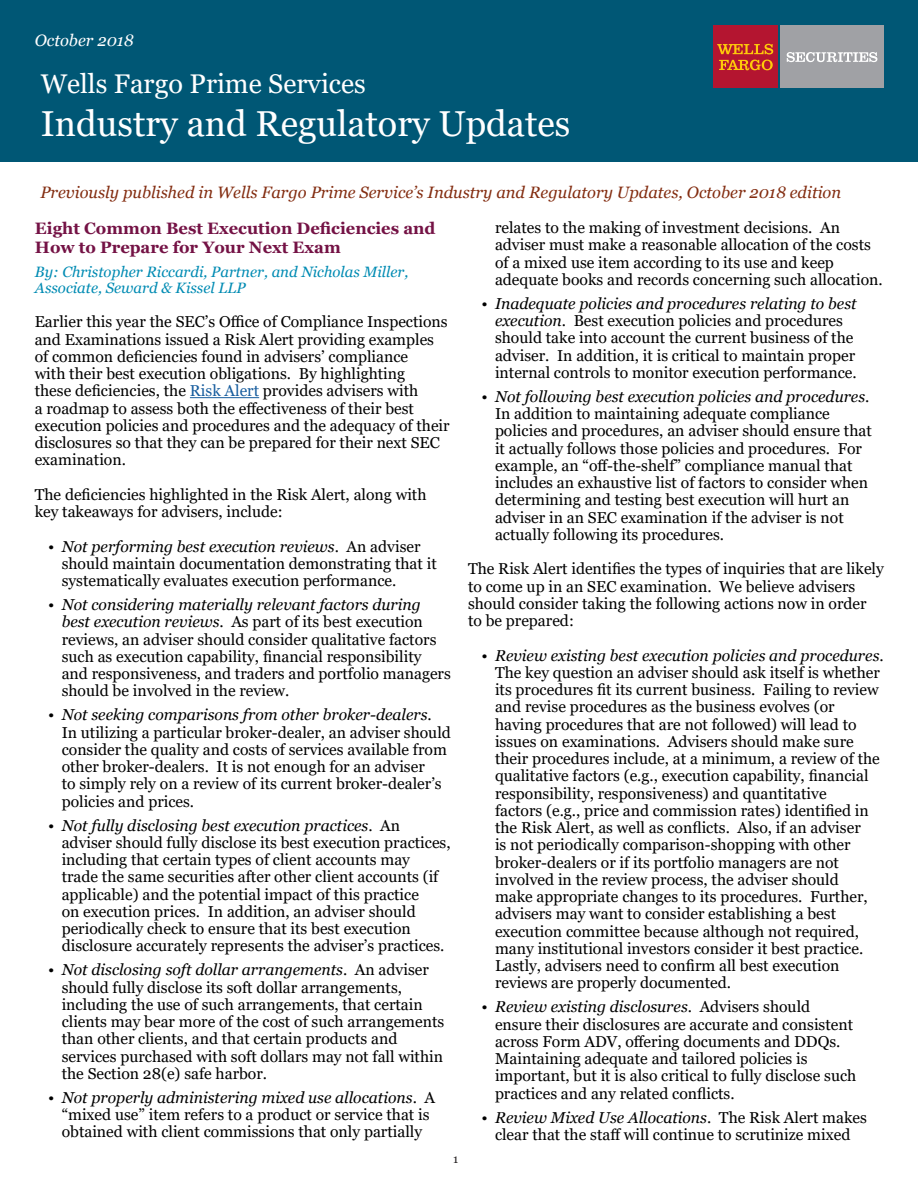
<style>
.page{position:relative;width:918px;height:1188px;background:#fff}
.page>*{position:absolute;margin:0;border:0;box-sizing:border-box;transform-origin:0 0}
.t1{font:36px "Georgia";color:#fff}
.t2{font:27px "Georgia";color:#fff}
.t3{font:italic 16.5px "Georgia";color:#832d11}
.t4{font:700 16.5px/19.5px "Georgia";color:#741245}
.t5{font:italic 16.5px "Georgia";color:#fff}
.t6{font:15.75px/17.2px "Georgia";color:#000}
.t7{font:italic 15px/16.5px "Georgia";color:#008bb3}
.t8{font:12px "Georgia";color:#231f20}
.s1{color:#175d9e}
.s2{font-style:italic}
</style>
<div class="page">
<div style="left:0;top:0;width:918px;height:162px;background:#005775"></div>
<div style="left:713px;top:25px;width:65px;height:62px;background:#b41530"></div>
<svg style="left:717px;top:44px;width:56px;height:26px"></svg>
<div style="left:780px;top:25px;width:104px;height:62px;background:#a0a1a5"></div>
<svg style="left:787px;top:52px;width:90px;height:10px"></svg>
<hr style="left:190px;top:397px;width:69px;height:1px;background:#175d9e">
<p class="t5" style="left:35px;top:30px;width:100px">October 2018</p>
<p class="t2" style="left:41px;top:68px;width:326px">Wells Fargo Prime Services</p>
<p class="t1" style="left:41px;top:102px;width:531px">Industry and Regulatory Updates</p>
<p class="t3" style="left:40px;top:182px;width:802px">Previously published in Wells Fargo Prime Service’s Industry and Regulatory Updates, October 2018 edition</p>
<p class="t4" style="left:35px;top:218px;width:402px">Eight Common Best Execution Deficiencies and<br>How to Prepare for Your Next Exam</p>
<p class="t7" style="left:35px;top:263px;width:375px">By: Christopher Riccardi, Partner, and Nicholas Miller,<br>Associate, Seward &amp; Kissel LLP</p>
<p class="t6" style="left:35px;top:314px;width:416px">Earlier this year the SEC’s Office of Compliance Inspections and Examinations issued a Risk Alert providing examples of common deficiencies found in advisers’ compliance<br>with their best execution obligations. By highlighting<br>these deficiencies, the <span class="s1">Risk Alert</span> provides advisers with<br>a roadmap to assess both the effectiveness of their best execution policies and procedures and the adequacy of their disclosures so that they can be prepared for their next SEC examination.</p>
<p class="t6" style="left:35px;top:486px;width:393px">The deficiencies highlighted in the Risk Alert, along with key takeaways for advisers, include:</p>
<p class="t6" style="left:62px;top:538px;width:377px;text-indent:-14px"><span class="s2">• Not performing best execution reviews</span>. An adviser should maintain documentation demonstrating that it systematically evaluates execution performance.</p>
<p class="t6" style="left:62px;top:596px;width:391px;text-indent:-14px"><span class="s2">• Not considering materially relevant factors during best execution reviews</span>. As part of its best execution reviews, an adviser should consider qualitative factors such as execution capability, financial responsibility and responsiveness, and traders and portfolio managers should be involved in the review.</p>
<p class="t6" style="left:62px;top:707px;width:391px;text-indent:-14px"><span class="s2">• Not seeking comparisons from other broker-dealers</span>.<br>In utilizing a particular broker-dealer, an adviser should consider the quality and costs of services available from other broker-dealers. It is not enough for an adviser<br>to simply rely on a review of its current broker-dealer’s policies and prices.</p>
<p class="t6" style="left:62px;top:817px;width:391px;text-indent:-14px"><span class="s2">• Not fully disclosing best execution practices</span>. An adviser should fully disclose its best execution practices, including that certain types of client accounts may<br>trade the same securities after other client accounts (if applicable) and the potential impact of this practice<br>on execution prices. In addition, an adviser should periodically check to ensure that its best execution disclosure accurately represents the adviser’s practices.</p>
<p class="t6" style="left:62px;top:962px;width:384px;text-indent:-14px"><span class="s2">• Not disclosing soft dollar arrangements</span>. An adviser should fully disclose its soft dollar arrangements, including the use of such arrangements, that certain clients may bear more of the cost of such arrangements than other clients, and that certain products and services purchased with soft dollars may not fall within the Section 28(e) safe harbor.</p>
<p class="t6" style="left:48px;top:1089px;width:388px;text-align:center"><span class="s2">• Not properly administering mixed use allocations</span>. A “mixed use” item refers to a product or service that is obtained with client commissions that only partially</p>
<p class="t6" style="left:495px;top:219px;width:389px">relates to the making of investment decisions. An adviser must make a reasonable allocation of the costs of a mixed use item according to its use and keep adequate books and records concerning such allocation.</p>
<p class="t6" style="left:495px;top:295px;width:363px;text-indent:-14px"><span class="s2">• Inadequate policies and procedures relating to best execution</span>. Best execution policies and procedures should take into account the current business of the adviser. In addition, it is critical to maintain proper internal controls to monitor execution performance.</p>
<p class="t6" style="left:495px;top:388px;width:378px;text-indent:-14px"><span class="s2">• Not following best execution policies and procedures</span>.<br>In addition to maintaining adequate compliance policies and procedures, an adviser should ensure that it actually follows those policies and procedures. For example, an “off-the-shelf” compliance manual that includes an exhaustive list of factors to consider when determining and testing best execution will hurt an adviser in an SEC examination if the adviser is not actually following its procedures.</p>
<p class="t6" style="left:468px;top:561px;width:417px">The Risk Alert identifies the types of inquiries that are likely to come up in an SEC examination. We believe advisers should consider taking the following actions now in order to be prepared:</p>
<p class="t6" style="left:495px;top:647px;width:390px;text-indent:-14px"><span class="s2">• Review existing best execution policies and procedures</span>.<br>The key question an adviser should ask itself is whether its procedures fit its current business. Failing to review and revise procedures as the business evolves (or having procedures that are not followed) will lead to issues on examinations. Advisers should make sure their procedures include, at a minimum, a review of the qualitative factors (e.g., execution capability, financial responsibility, responsiveness) and quantitative<br>factors (e.g., price and commission rates) identified in the Risk Alert, as well as conflicts. Also, if an adviser<br>is not periodically comparison-shopping with other broker-dealers or if its portfolio managers are not involved in the review process, the adviser should<br>make appropriate changes to its procedures. Further, advisers may want to consider establishing a best execution committee because although not required, many institutional investors consider it best practice.<br>Lastly, advisers need to confirm all best execution reviews are properly documented.</p>
<p class="t6" style="left:495px;top:999px;width:363px;text-indent:-14px"><span class="s2">• Review existing disclosures</span>. Advisers should ensure their disclosures are accurate and consistent across Form ADV, offering documents and DDQs.<br>Maintaining adequate and tailored policies is important, but it is also critical to fully disclose such practices and any related conflicts.</p>
<p class="t6" style="left:482px;top:1109px;width:387px;text-align:center"><span class="s2">• Review Mixed Use Allocations</span>. The Risk Alert makes clear that the staff will continue to scrutinize mixed</p>
<p class="t8" style="left:453px;top:1152px;width:7px">1</p>
</div>
